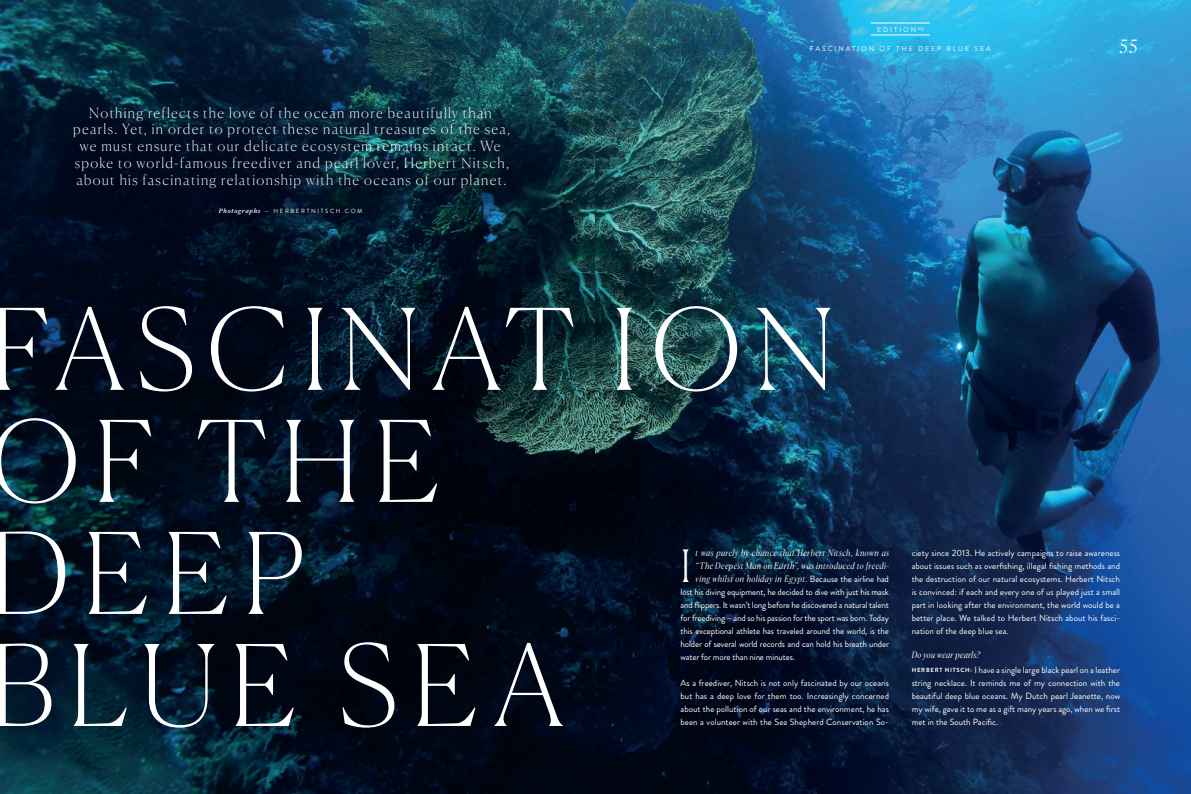
<style>
.page{position:relative;width:1191px;height:794px;background:#fff}
.page>*{position:absolute;margin:0;border:0;box-sizing:border-box;transform-origin:0 0}
.t1{font:100 112px/112px "Canela";letter-spacing:.12em;color:#fff}
.t2{font:100 44.5px "Canela";color:#fff}
.t3{font:20px "Freight Disp";color:#fff}
.t4{font:100 14px/16.8px "Canela";letter-spacing:.095em;color:#fff;text-align:center}
.t5{font:9px/13px "Brandon Grotesque";color:#fff;text-align:justify}
.t6{font:italic 300 9px/13px "Canela";letter-spacing:.05em;color:#fff;text-align:justify}
.t7{font:7px "Brandon Grotesque";letter-spacing:.27em;color:#fff}
.t8{font:6px "Brandon Grotesque";letter-spacing:.27em;color:#fff}
.s1{font-family:"Freight Disp";font-weight:700;font-style:italic;font-size:7px}
.s2{font-family:"Brandon Grotesque";font-weight:400;font-style:normal}
.s3{font-weight:700;font-size:6px}
</style>
<div class="page">
<img style="left:0;top:0;width:595px;height:794px">
<img style="left:595px;top:0;width:596px;height:794px">
<hr style="left:871px;top:23px;width:58px;height:1px;background:#fff">
<hr style="left:871px;top:35px;width:58px;height:1px;background:#fff">
<p class="t4" style="left:73px;top:103px;width:438px">Nothing reflects the love of the ocean more beautifully than pearls. Yet, in order to protect these natural treasures of the sea, we must ensure that our delicate ecosystem remains intact. We spoke to world-famous freediver and pearl lover, Herbert Nitsch, about his fascinating relationship with the oceans of our planet.</p>
<p class="t8" style="left:219px;top:206px;width:145px"><span class="s1">Photographs</span> — HERBERTNITSCH.COM</p>
<p class="t7" style="left:877px;top:24px;width:48px">EDITION<sup>05</sup></p>
<p class="t7" style="left:810px;top:43px;width:182px">FASCINATION OF THE DEEP BLUE SEA</p>
<h3 class="t3" style="left:1120px;top:32px;width:19px">55</h3>
<h1 class="t1" style="left:-11px;top:283px;width:847px">FASCINAT ION<br>OF THE<br>DEEP<br>BLUE SEA</h1>
<h2 class="t2" style="left:680px;top:530px;width:12px">I</h2>
<p class="t6" style="left:695px;top:546px;width:195px">t was purely by chance that Herbert Nitsch, known as “The Deepest Man on Earth”, was introduced to freedi&shy;ving whilst on holiday in Egypt. <span class="s2">Because the airline had</span></p>
<p class="t5" style="left:680px;top:586px;width:210px">lost his diving equipment, he decided to dive with just his mask and flippers. It wasn’t long before he discovered a natural talent for freediving – and so his passion for the sport was born. Today this exceptional athlete has traveled around the world, is the holder of several world records and can hold his breath under water for more than nine minutes.</p>
<p class="t5" style="left:680px;top:677px;width:210px">As a freediver, Nitsch is not only fascinated by our oceans but has a deep love for them too. Increasingly concerned about the pollution of our seas and the environment, he has been a volunteer with the Sea Shepherd Conservation So-</p>
<p class="t5" style="left:911px;top:546px;width:210px">ciety since 2013. He actively campaigns to raise awareness about issues such as overfishing, illegal fishing methods and the destruction of our natural ecosystems. Herbert Nitsch is convinced: if each and every one of us played just a small part in looking after the environment, the world would be a better place. We talked to Herbert Nitsch about his fasci&shy;nation of the deep blue sea.</p>
<p class="t6" style="left:911px;top:647px;width:70px">Do you wear pearls?</p>
<p class="t5" style="left:911px;top:664px;width:210px"><span class="s3">HERBERT NITSCH:</span> I have a single large black pearl on a leather string necklace. It reminds me of my connection with the beautiful deep blue oceans. My Dutch pearl Jeanette, now my wife, gave it to me as a gift many years ago, when we first met in the South Pacific.</p>
</div>
